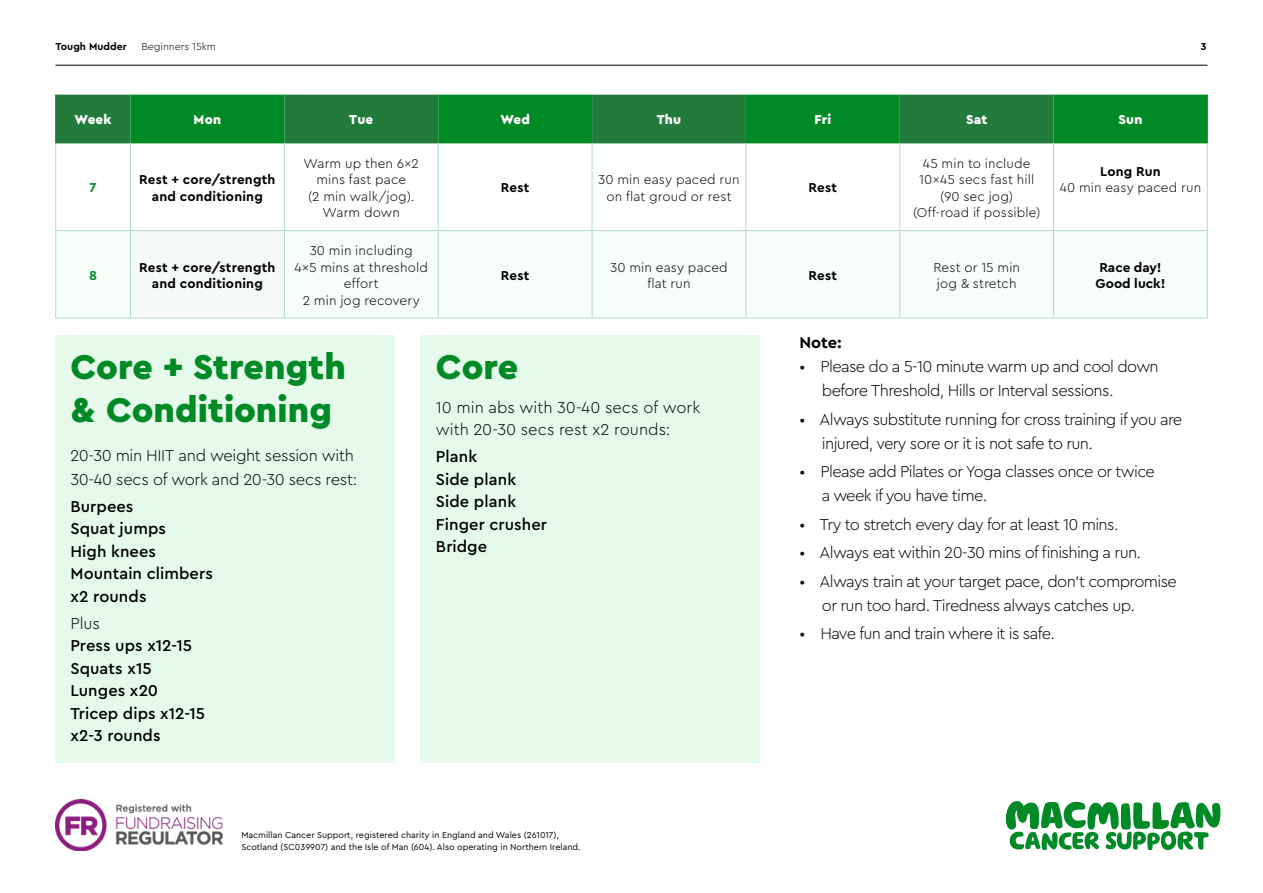
<style>
.page{position:relative;width:1263px;height:893px;background:#fff}
.page>*{position:absolute;margin:0;border:0;box-sizing:border-box;transform-origin:0 0}
.t1{font:900 36px/43.2px "Cera Pro Macmillan";color:#008a26}
.t2{font:300 16.5px/24px "Cera Pro Macmillan";letter-spacing:-.04em;color:#000}
.t3{font:500 16.5px/22.5px "Cera Pro Macmillan";letter-spacing:.005em;color:#000}
.t4{font:300 16.5px/24px "Cera Pro Macmillan";letter-spacing:-.02em;color:#000}
.t5{font:300 16.5px/22.5px "Cera Pro Macmillan";color:#000}
.t6{font:700 16.5px "Cera Pro Macmillan";color:#000}
.t7{font:300 13.5px/16.5px "Cera Pro Macmillan";letter-spacing:.01em;color:#000;text-align:center}
.t8{font:700 13.5px/16.5px "Cera Pro Macmillan";letter-spacing:.015em;color:#000;text-align:center}
.t9{font:900 13.5px "Cera Pro Macmillan";letter-spacing:.01em;color:#fff}
.t10{font:700 13.5px "Cera Pro Macmillan";color:#008a26}
.t11{font:300 10.5px "Cera Pro Macmillan";color:#000}
.t12{font:700 10.5px "Cera Pro Macmillan";color:#000}
.t13{font:9px/12px "Cera Pro Macmillan";color:#000}
</style>
<div class="page">
<hr style="left:56px;top:65px;width:1151px;height:1px;background:#000">
<div style="left:56px;top:95px;width:74px;height:48px;background:#227b3b"></div>
<svg style="left:130px;top:95px;width:1077px;height:48px;background:#08862b"></svg>
<svg style="left:592px;top:95px;width:462px;height:48px;background:#168034"></svg>
<svg style="left:56px;top:231px;width:1151px;height:87px"></svg>
<div style="left:130px;top:231px;width:154px;height:87px;background:#f6faf9"></div>
<hr style="left:56px;top:230px;width:74px;height:1px;background:#b4dbc7">
<hr style="left:130px;top:230px;width:154px;height:1px;background:#b4dbc7">
<hr style="left:284px;top:230px;width:154px;height:1px;background:#b4dbc7">
<hr style="left:438px;top:230px;width:154px;height:1px;background:#b4dbc7">
<hr style="left:592px;top:230px;width:154px;height:1px;background:#b4dbc7">
<hr style="left:746px;top:230px;width:154px;height:1px;background:#b4dbc7">
<hr style="left:900px;top:230px;width:154px;height:1px;background:#b4dbc7">
<hr style="left:1054px;top:230px;width:153px;height:1px;background:#b4dbc7">
<hr style="left:56px;top:318px;width:74px;height:1px;background:#b4dbc7">
<hr style="left:130px;top:318px;width:154px;height:1px;background:#b4dbc7">
<hr style="left:284px;top:318px;width:154px;height:1px;background:#b4dbc7">
<hr style="left:438px;top:318px;width:154px;height:1px;background:#b4dbc7">
<hr style="left:592px;top:318px;width:154px;height:1px;background:#b4dbc7">
<hr style="left:746px;top:318px;width:154px;height:1px;background:#b4dbc7">
<hr style="left:900px;top:318px;width:154px;height:1px;background:#b4dbc7">
<hr style="left:1054px;top:318px;width:153px;height:1px;background:#b4dbc7">
<hr style="left:130px;top:143px;width:1px;height:87px;background:#b4dbc7">
<hr style="left:284px;top:143px;width:1px;height:87px;background:#b4dbc7">
<hr style="left:438px;top:143px;width:1px;height:87px;background:#b4dbc7">
<hr style="left:592px;top:143px;width:1px;height:87px;background:#b4dbc7">
<hr style="left:746px;top:143px;width:1px;height:87px;background:#b4dbc7">
<hr style="left:899px;top:143px;width:1px;height:87px;background:#b4dbc7">
<hr style="left:1053px;top:143px;width:1px;height:87px;background:#b4dbc7">
<hr style="left:130px;top:231px;width:1px;height:87px;background:#b4dbc7">
<hr style="left:284px;top:231px;width:1px;height:87px;background:#b4dbc7">
<hr style="left:438px;top:231px;width:1px;height:87px;background:#b4dbc7">
<hr style="left:592px;top:231px;width:1px;height:87px;background:#b4dbc7">
<hr style="left:746px;top:231px;width:1px;height:87px;background:#b4dbc7">
<hr style="left:899px;top:231px;width:1px;height:87px;background:#b4dbc7">
<hr style="left:1053px;top:231px;width:1px;height:87px;background:#b4dbc7">
<hr style="left:55px;top:143px;width:1px;height:87px;background:#b4dbc7">
<hr style="left:55px;top:231px;width:1px;height:87px;background:#b4dbc7">
<hr style="left:1207px;top:143px;width:1px;height:87px;background:#b4dbc7">
<hr style="left:1207px;top:231px;width:1px;height:87px;background:#b4dbc7">
<hr style="left:1207px;top:95px;width:1px;height:48px;background:#008a26">
<hr style="left:55px;top:95px;width:1px;height:48px;background:#227b3b">
<svg style="left:1006px;top:801px;width:214px;height:49px"></svg>
<img style="left:56px;top:799px;width:166px;height:51px">
<div style="left:56px;top:335px;width:339px;height:427px;background:#e5faeb"></div>
<div style="left:420px;top:335px;width:339px;height:427px;background:#e5faeb"></div>
<p class="t12" style="left:56px;top:38px;width:73px">Tough Mudder</p>
<p class="t11" style="left:141px;top:39px;width:76px">Beginners 15km</p>
<p class="t12" style="left:1201px;top:38px;width:7px">3</p>
<p class="t9" style="left:75px;top:109px;width:38px">Week</p>
<p class="t9" style="left:194px;top:109px;width:29px">Mon</p>
<p class="t9" style="left:349px;top:109px;width:25px">Tue</p>
<p class="t9" style="left:500px;top:109px;width:31px">Wed</p>
<p class="t9" style="left:657px;top:109px;width:26px">Thu</p>
<p class="t9" style="left:814px;top:109px;width:18px">Fri</p>
<p class="t9" style="left:966px;top:109px;width:23px">Sat</p>
<p class="t9" style="left:1118px;top:109px;width:26px">Sun</p>
<p class="t10" style="left:90px;top:177px;width:9px">7</p>
<p class="t8" style="left:139px;top:170px;width:138px">Rest + core/strength and conditioning</p>
<p class="t10" style="left:89px;top:265px;width:9px">8</p>
<p class="t8" style="left:139px;top:257px;width:138px">Rest + core/strength and conditioning</p>
<p class="t7" style="left:304px;top:154px;width:117px">Warm up then 6x2 mins fast pace<br>(2 min walk/jog).<br>Warm down</p>
<p class="t7" style="left:294px;top:241px;width:135px">30 min including<br>4x5 mins at threshold effort<br>2 min jog recovery</p>
<p class="t8" style="left:501px;top:178px;width:30px">Rest</p>
<p class="t7" style="left:598px;top:170px;width:143px">30 min easy paced run on flat groud or rest</p>
<p class="t8" style="left:809px;top:178px;width:30px">Rest</p>
<p class="t7" style="left:913px;top:154px;width:129px">45 min to include<br>10x45 secs fast hill (90 sec jog) (Off-road if possible)</p>
<p class="t8" style="left:1100px;top:162px;width:62px">Long Run</p>
<p class="t7" style="left:1060px;top:178px;width:143px">40 min easy paced run</p>
<p class="t8" style="left:501px;top:266px;width:30px">Rest</p>
<p class="t7" style="left:610px;top:258px;width:119px">30 min easy paced flat run</p>
<p class="t8" style="left:809px;top:266px;width:30px">Rest</p>
<p class="t7" style="left:933px;top:258px;width:88px;text-align:left">Rest or 15 min jog &amp; stretch</p>
<p class="t8" style="left:1095px;top:257px;width:71px;text-align:left">Race day!<br>Good luck!</p>
<h1 class="t1" style="left:71px;top:341px;width:277px">Core + Strength &amp; Conditioning</h1>
<h1 class="t1" style="left:436px;top:341px;width:84px">Core</h1>
<p class="t5" style="left:436px;top:394px;width:266px">10 min abs with 30-40 secs of work with 20-30 secs rest x2 rounds:</p>
<p class="t3" style="left:436px;top:444px;width:113px">Plank<br>Side plank<br>Side plank<br>Finger crusher<br>Bridge</p>
<p class="t4" style="left:71px;top:442px;width:288px">20-30 min HIIT and weight session with<br>30-40 secs of work and 20-30 secs rest:</p>
<p class="t3" style="left:71px;top:494px;width:144px">Burpees<br>Squat jumps<br>High knees<br>Mountain climbers x2 rounds</p>
<p class="t2" style="left:71px;top:610px;width:31px">Plus</p>
<p class="t3" style="left:71px;top:633px;width:136px">Press ups x12-15<br>Squats x15<br>Lunges x20<br>Tricep dips x12-15 x2-3 rounds</p>
<p class="t13" style="left:241px;top:829px;width:341px">Macmillan Cancer Support, registered charity in England and Wales (261017),<br>Scotland (SC039907) and the Isle of Man (604). Also operating in Northern Ireland.</p>
<p class="t6" style="left:799px;top:330px;width:44px">Note:</p>
<p class="t2" style="left:822px;top:353px;width:338px;text-indent:-23px">• Please do a 5-10 minute warm up and cool down before Threshold, Hills or Interval sessions.</p>
<p class="t2" style="left:822px;top:406px;width:362px;text-indent:-23px">• Always substitute running for cross training if you are injured, very sore or it is not safe to run.</p>
<p class="t2" style="left:822px;top:458px;width:335px;text-indent:-23px">• Please add Pilates or Yoga classes once or twice a week if you have time.</p>
<p class="t2" style="left:799px;top:511px;width:321px">• Try to stretch every day for at least 10 mins.</p>
<p class="t2" style="left:799px;top:539px;width:343px">• Always eat within 20-30 mins of finishing a run.</p>
<p class="t2" style="left:822px;top:568px;width:357px;text-indent:-23px">• Always train at your target pace, don’t compromise or run too hard. Tiredness always catches up.</p>
<p class="t2" style="left:799px;top:620px;width:257px">• Have fun and train where it is safe.</p>
</div>
